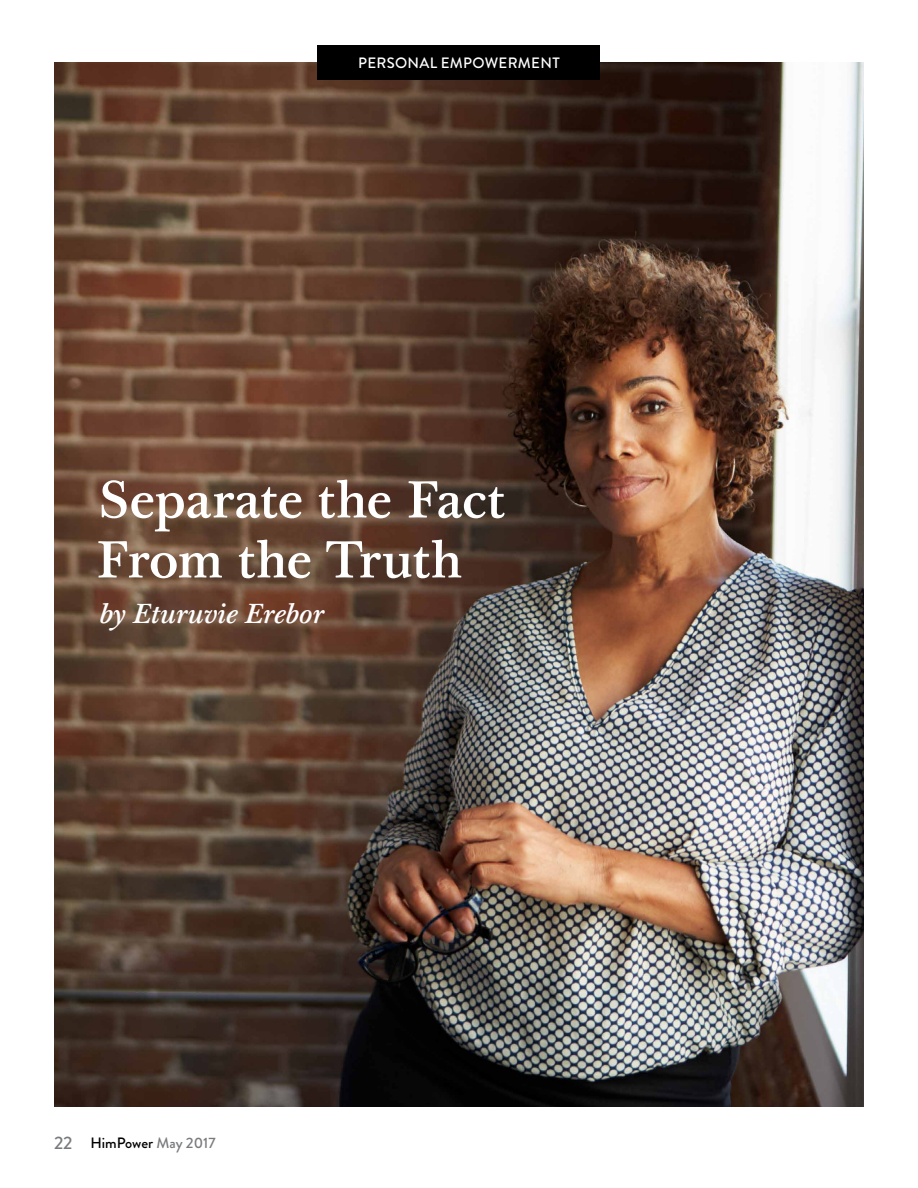
<style>
.page{position:relative;width:918px;height:1188px;background:#fff}
.page>*{position:absolute;margin:0;border:0;box-sizing:border-box;transform-origin:0 0}
.t1{font:500 51px/60px "Baskerville 10 Pro";letter-spacing:-.015em;color:#fff}
.t2{font:italic 500 27px "Baskerville 10 Pro";color:#fff}
.t3{font:500 15px "Brandon Grotesque";letter-spacing:.02em;color:#fff}
.t4{font:500 15px "Brandon Grotesque";color:#000}
.s1{font-size:18px;color:#797a7d}
.s2{color:#797a7d}
</style>
<div class="page">
<img style="left:54px;top:63px;width:810px;height:1044px">
<div style="left:318px;top:45px;width:282px;height:35px;background:#000"></div>
<p class="t3" style="left:358px;top:52px;width:203px">PERSONAL EMPOWERMENT</p>
<p class="t1" style="left:96px;top:473px;width:411px">Separate the Fact<br>From the Truth</p>
<p class="t2" style="left:100px;top:597px;width:226px">by Eturuvie Erebor</p>
<p class="t4" style="left:54px;top:1132px;width:163px"><span class="s1">22</span> HimPower <span class="s2">May 2017</span></p>
</div>
